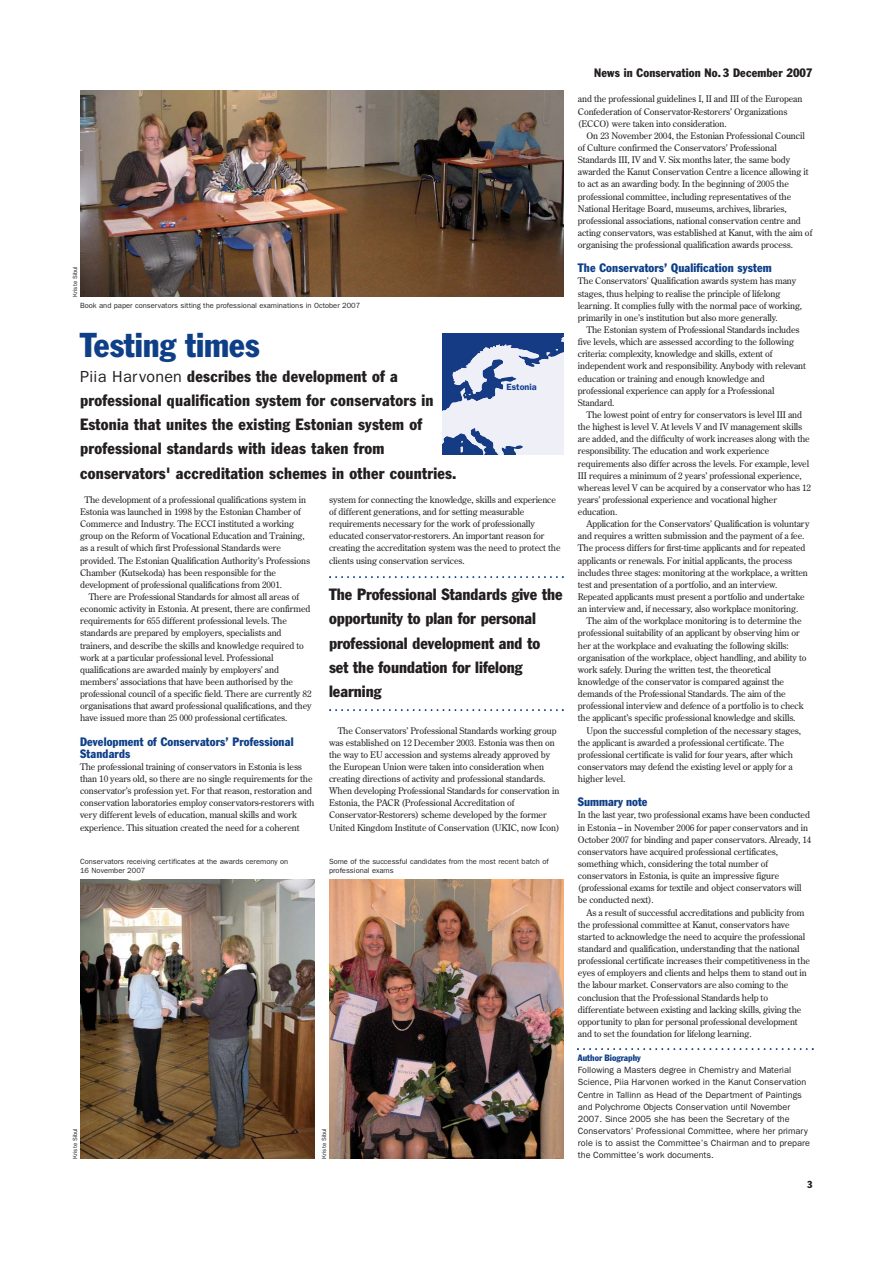
<style>
.page{position:relative;width:893px;height:1263px;background:#fff}
.page>*{position:absolute;margin:0;border:0;box-sizing:border-box;transform-origin:0 0}
.t1{font:condensed 33.9px "Franklin Gothic LT";color:#0e3f87}
.t2{font:condensed 16.05px/24.3px "Franklin Gothic LT";letter-spacing:.015em;color:#231f20}
.t3{font:condensed 12px/12.1px "Franklin Gothic LT";letter-spacing:.01em;color:#0e3f87}
.t4{font:condensed 12px "Franklin Gothic LT";letter-spacing:.01em;color:#231f20}
.t5{font:condensed 10.05px "Franklin Gothic LT";color:#231f20}
.t6{font:9px/12.1px "Century Old Style";letter-spacing:-.01em;color:#231f20}
.t7{font:9px/12.1px "Franklin Gothic";color:#231f20}
.t8{font:condensed 9px "Franklin Gothic LT";color:#0e3f87}
.t9{font:600 9px "Franklin Gothic";color:#133d8d}
.t10{font:7.5px/9.3px "Franklin Gothic";color:#231f20}
.t11{font:6px "Franklin Gothic";color:#231f20}
.s1{font-family:"Franklin Gothic";font-stretch:normal}
</style>
<div class="page">
<svg style="left:329px;top:576px;width:235px;height:2px"></svg>
<svg style="left:329px;top:709px;width:235px;height:2px"></svg>
<svg style="left:442px;top:333px;width:121px;height:121px"></svg>
<svg style="left:577px;top:1048px;width:236px;height:2px"></svg>
<img style="left:80px;top:90px;width:483px;height:207px">
<img style="left:80px;top:879px;width:235px;height:279px">
<img style="left:329px;top:879px;width:234px;height:279px">
<p class="t11" style="left:73px;top:297px;width:32px;rotate:-90deg">Kriste Sibul</p>
<p class="t10" style="left:80px;top:301px;width:282px">Book and paper conservators sitting the professional examinations in October 2007</p>
<h1 class="t1" style="left:80px;top:333px;width:181px">Testing times</h1>
<p class="t2" style="left:80px;top:365px;width:378px"><span class="s1">Piia Harvonen</span> describes the development of a professional qualification system for conservators in Estonia that unites the existing Estonian system of professional standards with ideas taken from conservators' accreditation schemes in other countries.</p>
<p class="t9" style="left:506px;top:384px;width:32px">Estonia</p>
<p class="t6" style="left:80px;top:494px;width:231px;text-indent:4px">The development of a professional qualifications system in Estonia was launched in 1998 by the Estonian Chamber of Commerce and Industry. The ECCI instituted a working group on the Reform of Vocational Education and Training, as a result of which first Professional Standards were provided. The Estonian Qualification Authority’s Professions Chamber (Kutsekoda) has been responsible for the development of professional qualifications from 2001.</p>
<p class="t6" style="left:80px;top:591px;width:233px;text-indent:9px">There are Professional Standards for almost all areas of economic activity in Estonia. At present, there are confirmed requirements for 655 different professional levels. The standards are prepared by employers, specialists and trainers, and describe the skills and knowledge required to work at a particular professional level. Professional qualifications are awarded mainly by employers’ and members’ associations that have been authorised by the professional council of a specific field. There are currently 82 organisations that award professional qualifications, and they have issued more than 25 000 professional certificates.</p>
<h3 class="t3" style="left:80px;top:736px;width:215px">Development of Conservators’ Professional<br>Standards</h3>
<p class="t6" style="left:80px;top:761px;width:236px">The professional training of conservators in Estonia is less than 10 years old, so there are no single requirements for the conservator’s profession yet. For that reason, restoration and conservation laboratories employ conservators-restorers with very different levels of education, manual skills and work experience. This situation created the need for a coherent</p>
<p class="t10" style="left:80px;top:857px;width:210px">Conservators receiving certificates at the awards ceremony on<br>16 November 2007</p>
<p class="t6" style="left:329px;top:494px;width:233px">system for connecting the knowledge, skills and experience of different generations, and for setting measurable requirements necessary for the work of professionally educated conservator-restorers. An important reason for creating the accreditation system was the need to protect the clients using conservation services.</p>
<h2 class="t2" style="left:329px;top:583px;width:235px">The Professional Standards give the opportunity to plan for personal professional development and to set the foundation for lifelong learning</h2>
<p class="t6" style="left:329px;top:725px;width:232px;text-indent:9px">The Conservators’ Professional Standards working group was established on 12 December 2003. Estonia was then on the way to EU accession and systems already approved by the European Union were taken into consideration when creating directions of activity and professional standards.<br>When developing Professional Standards for conservation in Estonia, the PACR (Professional Accreditation of Conservator-Restorers) scheme developed by the former United Kingdom Institute of Conservation (UKIC, now Icon)</p>
<p class="t10" style="left:329px;top:857px;width:221px">Some of the successful candidates from the most recent batch of professional exams</p>
<p class="t11" style="left:73px;top:1159px;width:32px;rotate:-90deg">Kriste Sibul</p>
<p class="t11" style="left:322px;top:1159px;width:32px;rotate:-90deg">Kriste Sibul</p>
<h3 class="t4" style="left:594px;top:68px;width:220px">News in Conservation No. 3 December 2007</h3>
<p class="t6" style="left:578px;top:94px;width:226px">and the professional guidelines I, II and III of the European<br>Confederation of Conservator-Restorers’ Organizations (ECCO) were taken into consideration.</p>
<p class="t6" style="left:578px;top:130px;width:236px;text-indent:9px">On 23 November 2004, the Estonian Professional Council of Culture confirmed the Conservators’ Professional Standards III, IV and V. Six months later, the same body awarded the Kanut Conservation Centre a licence allowing it to act as an awarding body. In the beginning of 2005 the professional committee, including representatives of the National Heritage Board, museums, archives, libraries, professional associations, national conservation centre and acting conservators, was established at Kanut, with the aim of organising the professional qualification awards process.</p>
<h3 class="t3" style="left:578px;top:263px;width:195px">The Conservators’ Qualification system</h3>
<p class="t6" style="left:578px;top:276px;width:226px">The Conservators’ Qualification awards system has many stages, thus helping to realise the principle of lifelong learning. It complies fully with the normal pace of working, primarily in one’s institution but also more generally.</p>
<p class="t6" style="left:578px;top:324px;width:229px;text-indent:9px">The Estonian system of Professional Standards includes five levels, which are assessed according to the following criteria: complexity, knowledge and skills, extent of independent work and responsibility. Anybody with relevant education or training and enough knowledge and professional experience can apply for a Professional Standard.</p>
<p class="t6" style="left:578px;top:409px;width:235px;text-indent:9px">The lowest point of entry for conservators is level III and the highest is level V. At levels V and IV management skills are added, and the difficulty of work increases along with the responsibility. The education and work experience requirements also differ across the levels. For example, level III requires a minimum of 2 years’ professional experience, whereas level V can be acquired by a conservator who has 12 years’ professional experience and vocational higher education.</p>
<p class="t6" style="left:578px;top:519px;width:233px;text-indent:9px">Application for the Conservators’ Qualification is voluntary and requires a written submission and the payment of a fee.<br>The process differs for first-time applicants and for repeated applicants or renewals. For initial applicants, the process includes three stages: monitoring at the workplace, a written test and presentation of a portfolio, and an interview.<br>Repeated applicants must present a portfolio and undertake an interview and, if necessary, also workplace monitoring.</p>
<p class="t6" style="left:578px;top:616px;width:230px;text-indent:9px">The aim of the workplace monitoring is to determine the professional suitability of an applicant by observing him or her at the workplace and evaluating the following skills: organisation of the workplace, object handling, and ability to work safely. During the written test, the theoretical knowledge of the conservator is compared against the demands of the Professional Standards. The aim of the professional interview and defence of a portfolio is to check the applicant’s specific professional knowledge and skills.</p>
<p class="t6" style="left:578px;top:725px;width:225px;text-indent:9px">Upon the successful completion of the necessary stages, the applicant is awarded a professional certificate. The professional certificate is valid for four years, after which conservators may defend the existing level or apply for a higher level.</p>
<h3 class="t3" style="left:578px;top:797px;width:71px">Summary note</h3>
<p class="t6" style="left:578px;top:810px;width:235px">In the last year, two professional exams have been conducted in Estonia – in November 2006 for paper conservators and in October 2007 for binding and paper conservators. Already, 14 conservators have acquired professional certificates, something which, considering the total number of conservators in Estonia, is quite an impressive figure (professional exams for textile and object conservators will be conducted next).</p>
<p class="t6" style="left:578px;top:907px;width:233px;text-indent:9px">As a result of successful accreditations and publicity from the professional committee at Kanut, conservators have started to acknowledge the need to acquire the professional standard and qualification, understanding that the national professional certificate increases their competitiveness in the eyes of employers and clients and helps them to stand out in the labour market. Conservators are also coming to the conclusion that the Professional Standards help to differentiate between existing and lacking skills, giving the opportunity to plan for personal professional development and to set the foundation for lifelong learning.</p>
<p class="t8" style="left:578px;top:1055px;width:65px">Author Biography</p>
<p class="t7" style="left:578px;top:1065px;width:233px">Following a Masters degree in Chemistry and Material Science, Piia Harvonen worked in the Kanut Conservation Centre in Tallinn as Head of the Department of Paintings and Polychrome Objects Conservation until November 2007. Since 2005 she has been the Secretary of the Conservators’ Professional Committee, where her primary role is to assist the Committee’s Chairman and to prepare</p>
<p class="t7" style="left:578px;top:1150px;width:137px">the Committee’s work documents.</p>
<p class="t5" style="left:807px;top:1181px;width:7px">3</p>
</div>
